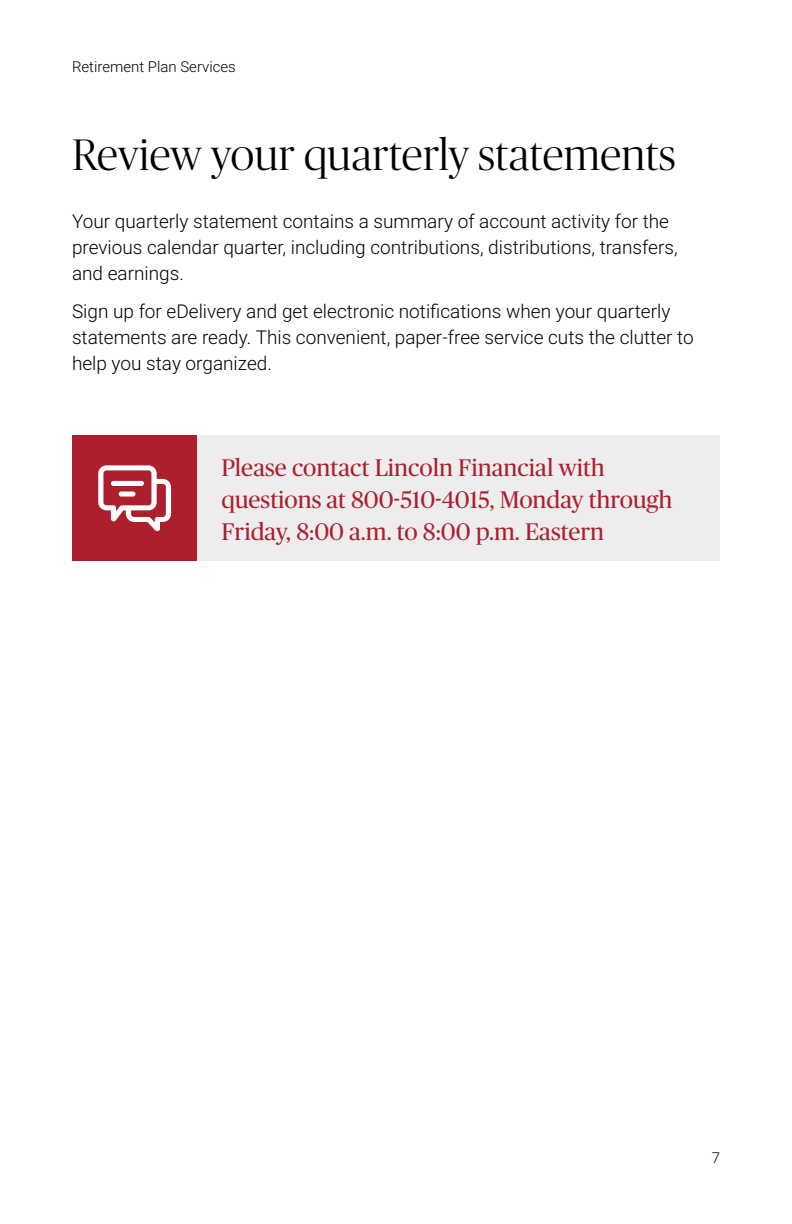
<style>
.page{position:relative;width:792px;height:1224px;background:#fff}
.page>*{position:absolute;margin:0;border:0;box-sizing:border-box;transform-origin:0 0}
.Subheader_1{font:300 44px "Publico Banner";letter-spacing:.01em;color:#000}
.CTA{font:24px/32px "Publico Headline";color:#ad1f2d}
.Body_Copy{font:300 19px/26px "Roboto";color:#000}
.t1{font:300 15px "Roboto";color:#000}
</style>
<div class="page">
<div style="left:72px;top:436px;width:125px;height:125px;background:#ad1f2d"></div>
<svg style="left:98px;top:465px;width:73px;height:66px"></svg>
<div style="left:197px;top:436px;width:523px;height:125px;background:#ededee"></div>
<p class="t1" style="left:72px;top:56px;width:165px">Retirement Plan Services</p>
<h1 class="Subheader_1" style="left:73px;top:126px;width:605px">Review your quarterly statements</h1>
<p class="Body_Copy" style="left:72px;top:208px;width:607px">Your quarterly statement contains a summary of account activity for the previous calendar quarter, including contributions, distributions, transfers, and earnings.</p>
<p class="Body_Copy" style="left:72px;top:298px;width:623px">Sign up for eDelivery and get electronic notifications when your quarterly statements are ready. This convenient, paper-free service cuts the clutter to help you stay organized.</p>
<p class="CTA" style="left:221px;top:450px;width:453px">Please contact Lincoln Financial with questions at 800-510-4015, Monday through<br>Friday, 8:00 a.m. to 8:00 p.m. Eastern</p>
<p class="t1" style="left:712px;top:1147px;width:10px">7</p>
</div>
